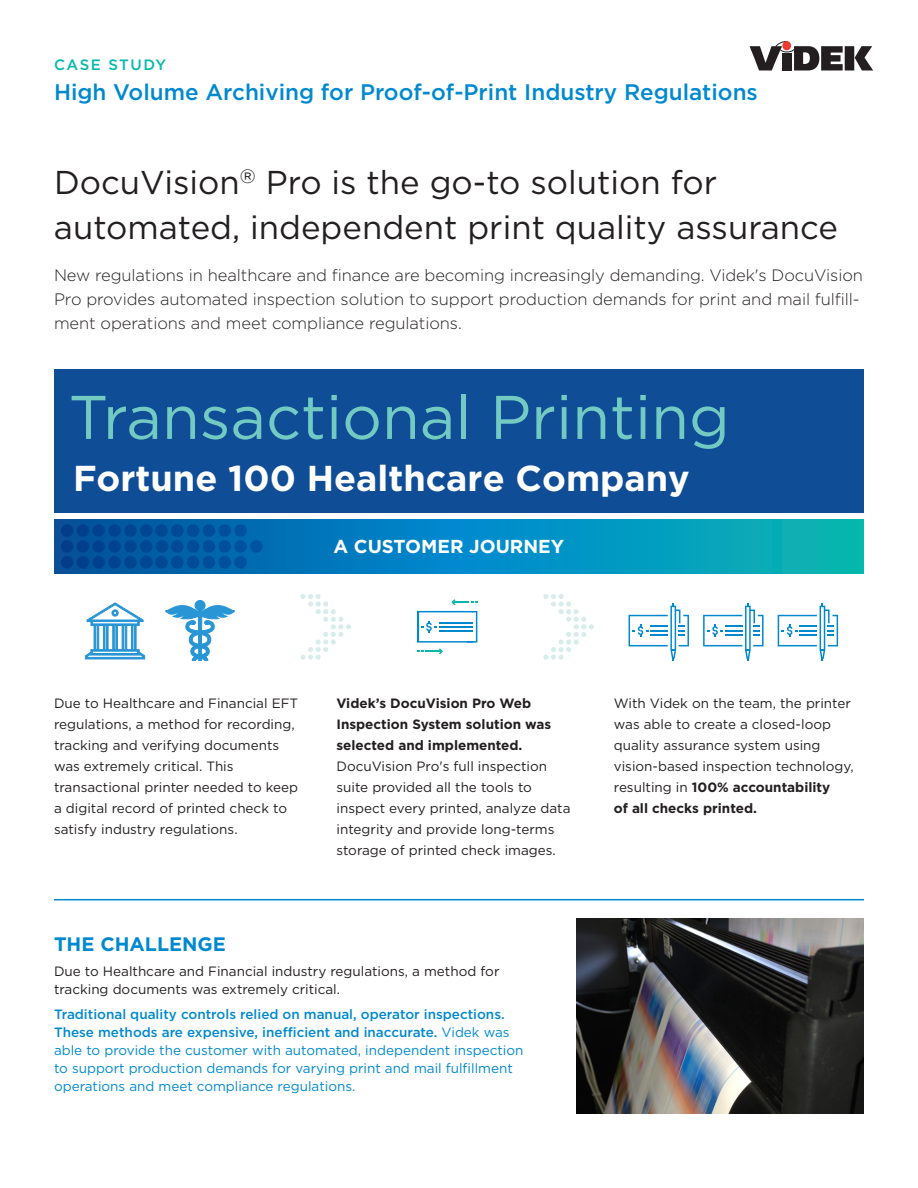
<style>
.page{position:relative;width:918px;height:1188px;background:#fff}
.page>*{position:absolute;margin:0;border:0;box-sizing:border-box;transform-origin:0 0}
.t1{font:61.5px "Gotham";color:#72cac3}
.t2{font:700 36px "Gotham";color:#fff}
.t3{font:33px/45px "Gotham";color:#231f20}
.t4{font:500 22.5px "Gotham";color:#0089cf}
.t5{font:700 19.5px "Gotham";color:#0089cf}
.t6{font:700 18.75px "Gotham";color:#fff}
.t7{font:300 16.5px/24px "Gotham";letter-spacing:-.005em;color:#231f20}
.t8{font:500 15px "Gotham";letter-spacing:.1em;color:#03b9ac}
.t9{font:13.5px/21px "Gotham";color:#231f20}
.t10{font:13.5px/21px "Gotham";color:#231f20}
.t11{font:13.5px/18px "Gotham";color:#0089cf}
.s1{font-weight:700}
.s2{font-weight:500}
</style>
<div class="page">
<svg style="left:54px;top:519px;width:810px;height:55px;background:#028aba"></svg>
<div style="left:54px;top:369px;width:810px;height:143px;background:#0f4d96"></div>
<svg style="left:750px;top:41px;width:123px;height:30px"></svg>
<hr style="left:54px;top:899px;width:810px;height:1px;background:#0089cf">
<svg style="left:417px;top:611px;width:60px;height:43px"></svg>
<svg style="left:451px;top:599px;width:26px;height:6px"></svg>
<svg style="left:300px;top:594px;width:51px;height:66px"></svg>
<svg style="left:543px;top:594px;width:51px;height:66px"></svg>
<div style="left:156px;top:540px;width:12px;height:13px;background:#004894;border-radius:50%"></div>
<div style="left:124px;top:540px;width:13px;height:13px;background:#004590;border-radius:50%"></div>
<div style="left:140px;top:540px;width:13px;height:13px;background:#004692;border-radius:50%"></div>
<div style="left:108px;top:540px;width:13px;height:13px;background:#00438f;border-radius:50%"></div>
<div style="left:77px;top:540px;width:12px;height:13px;background:#013f8b;border-radius:50%"></div>
<div style="left:61px;top:540px;width:12px;height:13px;background:#043d8a;border-radius:50%"></div>
<div style="left:92px;top:540px;width:13px;height:13px;background:#00418d;border-radius:50%"></div>
<div style="left:108px;top:524px;width:13px;height:13px;background:#00438f;border-radius:50%"></div>
<div style="left:77px;top:524px;width:12px;height:13px;background:#013f8b;border-radius:50%"></div>
<div style="left:61px;top:524px;width:12px;height:13px;background:#043d8a;border-radius:50%"></div>
<div style="left:92px;top:524px;width:13px;height:13px;background:#00418d;border-radius:50%"></div>
<div style="left:108px;top:556px;width:13px;height:13px;background:#00438f;border-radius:50%"></div>
<div style="left:77px;top:556px;width:12px;height:13px;background:#013f8b;border-radius:50%"></div>
<div style="left:61px;top:556px;width:12px;height:13px;background:#043d8a;border-radius:50%"></div>
<div style="left:92px;top:556px;width:13px;height:13px;background:#00418d;border-radius:50%"></div>
<div style="left:124px;top:524px;width:13px;height:13px;background:#004590;border-radius:50%"></div>
<div style="left:140px;top:524px;width:13px;height:13px;background:#004692;border-radius:50%"></div>
<div style="left:124px;top:556px;width:13px;height:13px;background:#004590;border-radius:50%"></div>
<div style="left:140px;top:556px;width:13px;height:13px;background:#004692;border-radius:50%"></div>
<svg style="left:250px;top:540px;width:13px;height:13px"></svg>
<div style="left:218px;top:540px;width:13px;height:13px;background:#004f9b;border-radius:50%"></div>
<div style="left:234px;top:540px;width:13px;height:13px;background:#00519e;border-radius:50%"></div>
<div style="left:203px;top:540px;width:12px;height:13px;background:#004d9a;border-radius:50%"></div>
<div style="left:171px;top:540px;width:13px;height:13px;background:#004a96;border-radius:50%"></div>
<div style="left:187px;top:540px;width:12px;height:13px;background:#004c98;border-radius:50%"></div>
<div style="left:203px;top:524px;width:12px;height:13px;background:#004d9a;border-radius:50%"></div>
<div style="left:171px;top:524px;width:13px;height:13px;background:#004a96;border-radius:50%"></div>
<div style="left:155px;top:524px;width:13px;height:13px;background:#004894;border-radius:50%"></div>
<div style="left:187px;top:524px;width:12px;height:13px;background:#004c98;border-radius:50%"></div>
<div style="left:203px;top:556px;width:12px;height:13px;background:#004d9a;border-radius:50%"></div>
<div style="left:171px;top:556px;width:13px;height:13px;background:#004a96;border-radius:50%"></div>
<div style="left:155px;top:556px;width:13px;height:13px;background:#004894;border-radius:50%"></div>
<div style="left:187px;top:556px;width:12px;height:13px;background:#004c98;border-radius:50%"></div>
<div style="left:218px;top:524px;width:13px;height:13px;background:#004f9b;border-radius:50%"></div>
<div style="left:234px;top:524px;width:13px;height:13px;background:#00519e;border-radius:50%"></div>
<div style="left:218px;top:556px;width:13px;height:13px;background:#004f9b;border-radius:50%"></div>
<div style="left:234px;top:556px;width:13px;height:13px;background:#00519e;border-radius:50%"></div>
<img style="left:576px;top:919px;width:288px;height:194px">
<svg style="left:165px;top:600px;width:69px;height:61px"></svg>
<svg style="left:629px;top:603px;width:60px;height:58px"></svg>
<svg style="left:703px;top:603px;width:61px;height:58px"></svg>
<svg style="left:778px;top:603px;width:60px;height:58px"></svg>
<svg style="left:85px;top:602px;width:60px;height:58px"></svg>
<p class="t8" style="left:54px;top:57px;width:114px">CASE STUDY</p>
<p class="t4" style="left:54px;top:80px;width:705px">High Volume Archiving for Proof-of-Print Industry Regulations</p>
<p class="t3" style="left:54px;top:159px;width:786px">DocuVision<sup>®</sup> Pro is the go-to solution for automated, independent print quality assurance</p>
<p class="t7" style="left:54px;top:263px;width:811px">New regulations in healthcare and finance are becoming increasingly demanding. Videk's DocuVision<br>Pro provides automated inspection solution to support production demands for print and mail fulfill&shy;ment operations and meet compliance regulations.</p>
<p class="t1" style="left:69px;top:383px;width:663px">Transactional Printing</p>
<p class="t2" style="left:73px;top:457px;width:618px">Fortune 100 Healthcare Company</p>
<p class="t6" style="left:333px;top:536px;width:232px">A CUSTOMER JOURNEY</p>
<p class="t9" style="left:54px;top:692px;width:246px">Due to Healthcare and Financial EFT regulations, a method for recording, tracking and verifying documents was extremely critical. This transactional printer needed to keep a digital record of printed check to satisfy industry regulations.</p>
<p class="t10" style="left:336px;top:692px;width:236px"><span class="s1">Videk’s DocuVision Pro Web<br>Inspection System solution was selected and implemented.<br></span>DocuVision Pro's full inspection suite provided all the tools to inspect every printed, analyze data integrity and provide long-terms storage of printed check images.</p>
<p class="t5" style="left:54px;top:933px;width:173px">THE CHALLENGE</p>
<p class="t10" style="left:54px;top:962px;width:447px;line-height:18px">Due to Healthcare and Financial industry regulations, a method for tracking documents was extremely critical.</p>
<p class="t11" style="left:54px;top:1005px;width:471px"><span class="s2">Traditional quality controls relied on manual, operator inspections.<br>These methods are expensive, inefficient and inaccurate.</span> Videk was able to provide the customer with automated, independent inspection to support production demands for varying print and mail fulfillment operations and meet compliance regulations.</p>
<p class="t9" style="left:614px;top:692px;width:241px">With Videk on the team, the printer was able to create a closed-loop quality assurance system using vision-based inspection technology, resulting in <span class="s1">100% accountability<br>of all checks printed.</span></p>
</div>
